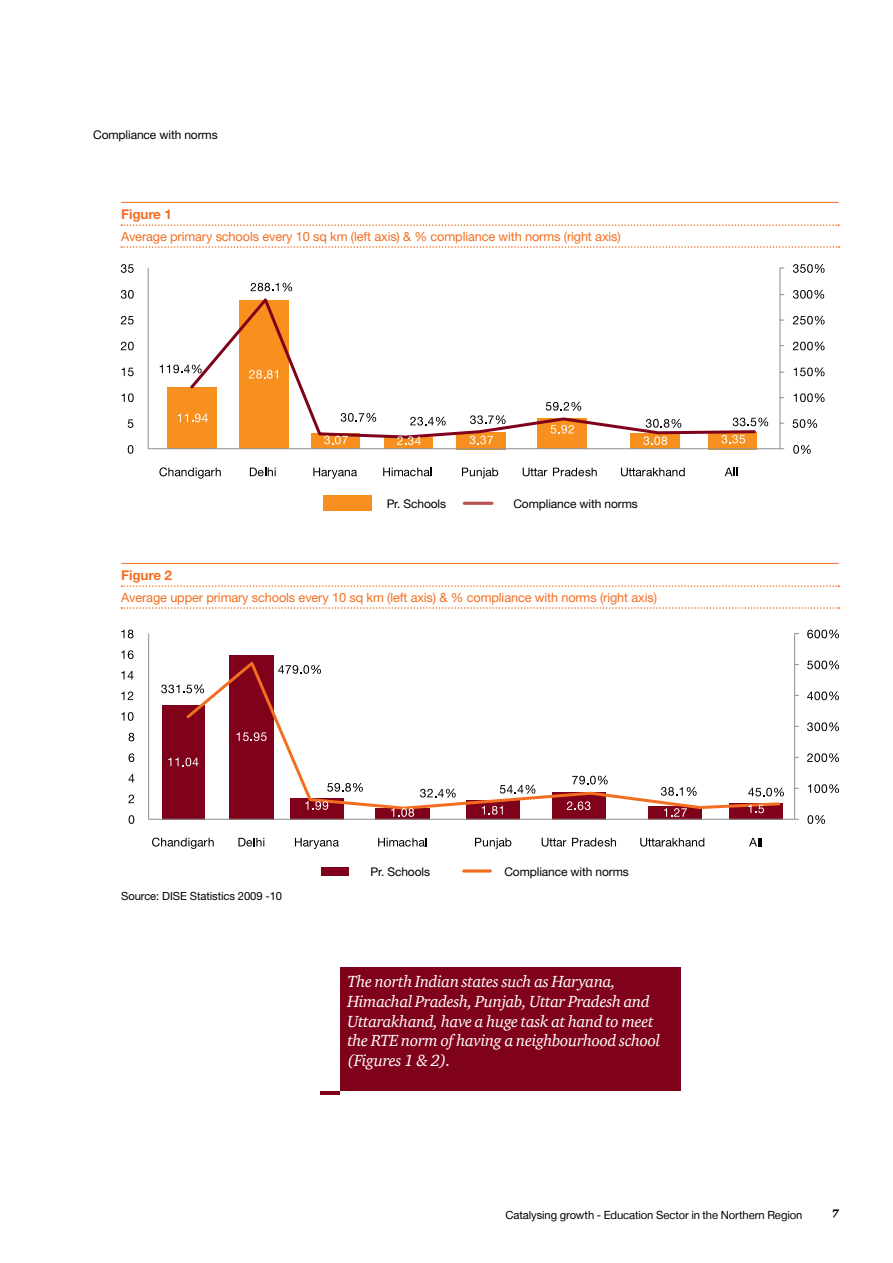
<style>
.page{position:relative;width:893px;height:1263px;background:#fff}
.page>*{position:absolute;margin:0;border:0;box-sizing:border-box;transform-origin:0 0}
.t1{font:italic 16.5px/19.8px "ITC Charter Com";letter-spacing:-.02em;color:#fff}
.t2{font:700 13.5px "Helvetica Neue";letter-spacing:-.01em;color:#f36e21}
.t3{font:12.75px "Helvetica Neue";letter-spacing:-.01em;color:#f36e21}
.t4{font:12px "Helvetica Neue";letter-spacing:-.01em;color:#000}
.t5{font:11.25px "Helvetica Neue LT";letter-spacing:-.005em;color:#000}
.t6{font:11.25px "Helvetica Neue";letter-spacing:-.01em;color:#000}
.t7{font:italic 900 11.25px "ITC Charter Com";color:#000}
.s1{font-family:"Helvetica Neue"}
</style>
<div class="page">
<hr style="left:121px;top:563px;width:718px;height:1px;background:#f36e21">
<svg style="left:121px;top:585px;width:716px;height:2px"></svg>
<svg style="left:121px;top:607px;width:716px;height:2px"></svg>
<div style="left:162px;top:705px;width:42px;height:115px;background:#80021a"></div>
<div style="left:229px;top:655px;width:45px;height:165px;background:#80021a"></div>
<div style="left:290px;top:798px;width:53px;height:22px;background:#80021a"></div>
<svg style="left:375px;top:811px;width:55px;height:8px"></svg>
<svg style="left:466px;top:811px;width:54px;height:8px"></svg>
<div style="left:552px;top:792px;width:53px;height:28px;background:#80021a"></div>
<svg style="left:648px;top:811px;width:53px;height:8px"></svg>
<div style="left:729px;top:804px;width:54px;height:16px;background:#80021a"></div>
<hr style="left:794px;top:633px;width:1px;height:186px;background:#939598">
<hr style="left:148px;top:633px;width:1px;height:186px;background:#939598">
<svg style="left:186px;top:662px;width:596px;height:149px"></svg>
<svg style="left:168px;top:758px;width:30px;height:8px"></svg>
<svg style="left:236px;top:732px;width:31px;height:9px"></svg>
<svg style="left:305px;top:801px;width:23px;height:9px"></svg>
<svg style="left:391px;top:808px;width:23px;height:9px"></svg>
<svg style="left:482px;top:806px;width:21px;height:8px"></svg>
<svg style="left:567px;top:801px;width:23px;height:9px"></svg>
<svg style="left:664px;top:808px;width:23px;height:9px"></svg>
<svg style="left:748px;top:804px;width:16px;height:9px"></svg>
<svg style="left:161px;top:684px;width:43px;height:9px"></svg>
<svg style="left:278px;top:665px;width:43px;height:9px"></svg>
<svg style="left:327px;top:783px;width:36px;height:9px"></svg>
<svg style="left:420px;top:789px;width:36px;height:9px"></svg>
<svg style="left:500px;top:785px;width:35px;height:9px"></svg>
<svg style="left:572px;top:776px;width:36px;height:8px"></svg>
<svg style="left:661px;top:787px;width:36px;height:9px"></svg>
<svg style="left:748px;top:788px;width:36px;height:8px"></svg>
<svg style="left:808px;top:815px;width:17px;height:9px"></svg>
<svg style="left:808px;top:784px;width:31px;height:9px"></svg>
<svg style="left:807px;top:753px;width:32px;height:9px"></svg>
<svg style="left:807px;top:722px;width:32px;height:9px"></svg>
<svg style="left:807px;top:691px;width:32px;height:9px"></svg>
<svg style="left:807px;top:660px;width:32px;height:9px"></svg>
<svg style="left:807px;top:629px;width:32px;height:9px"></svg>
<svg style="left:129px;top:815px;width:5px;height:9px"></svg>
<svg style="left:128px;top:794px;width:6px;height:9px"></svg>
<svg style="left:128px;top:774px;width:6px;height:8px"></svg>
<svg style="left:129px;top:753px;width:5px;height:9px"></svg>
<svg style="left:129px;top:733px;width:5px;height:8px"></svg>
<svg style="left:121px;top:712px;width:13px;height:9px"></svg>
<svg style="left:121px;top:691px;width:12px;height:9px"></svg>
<svg style="left:121px;top:671px;width:13px;height:8px"></svg>
<svg style="left:121px;top:650px;width:13px;height:9px"></svg>
<svg style="left:121px;top:630px;width:13px;height:8px"></svg>
<svg style="left:152px;top:838px;width:62px;height:11px"></svg>
<svg style="left:238px;top:838px;width:26px;height:8px"></svg>
<svg style="left:295px;top:838px;width:44px;height:11px"></svg>
<svg style="left:378px;top:838px;width:49px;height:8px"></svg>
<svg style="left:475px;top:838px;width:36px;height:11px"></svg>
<svg style="left:542px;top:838px;width:24px;height:9px"></svg>
<svg style="left:572px;top:838px;width:44px;height:8px"></svg>
<svg style="left:640px;top:838px;width:64px;height:9px"></svg>
<svg style="left:749px;top:838px;width:13px;height:8px"></svg>
<hr style="left:149px;top:819px;width:646px;height:1px;background:#939598">
<div style="left:321px;top:867px;width:28px;height:9px;background:#80021a"></div>
<hr style="left:464px;top:869px;width:26px;height:3px;background:#f36e21">
<div style="left:340px;top:967px;width:340px;height:124px;background:#80021a"></div>
<hr style="left:321px;top:1091px;width:19px;height:3px;background:#80021a">
<hr style="left:121px;top:202px;width:717px;height:1px;background:#f36e21">
<svg style="left:121px;top:224px;width:716px;height:2px"></svg>
<svg style="left:121px;top:246px;width:716px;height:2px"></svg>
<hr style="left:464px;top:502px;width:28px;height:3px;background:#bb5250">
<div style="left:323px;top:495px;width:49px;height:16px;background:#f7901e"></div>
<div style="left:167px;top:388px;width:50px;height:61px;background:#f7901e"></div>
<div style="left:239px;top:300px;width:50px;height:149px;background:#f7901e"></div>
<div style="left:311px;top:433px;width:49px;height:16px;background:#f7901e"></div>
<div style="left:384px;top:438px;width:49px;height:11px;background:#f7901e"></div>
<div style="left:456px;top:432px;width:50px;height:17px;background:#f7901e"></div>
<div style="left:537px;top:418px;width:50px;height:31px;background:#f7901e"></div>
<div style="left:630px;top:433px;width:50px;height:16px;background:#f7901e"></div>
<div style="left:708px;top:432px;width:49px;height:17px;background:#f7901e"></div>
<hr style="left:779px;top:268px;width:1px;height:181px;background:#939598">
<hr style="left:148px;top:268px;width:1px;height:181px;background:#939598">
<hr style="left:148px;top:448px;width:632px;height:1px;background:#939598">
<svg style="left:188px;top:298px;width:568px;height:141px"></svg>
<svg style="left:178px;top:414px;width:30px;height:8px"></svg>
<svg style="left:249px;top:370px;width:29px;height:9px"></svg>
<svg style="left:324px;top:436px;width:24px;height:8px"></svg>
<svg style="left:397px;top:436px;width:24px;height:9px"></svg>
<svg style="left:469px;top:436px;width:24px;height:8px"></svg>
<svg style="left:551px;top:425px;width:23px;height:9px"></svg>
<svg style="left:643px;top:436px;width:24px;height:9px"></svg>
<svg style="left:721px;top:435px;width:24px;height:8px"></svg>
<svg style="left:160px;top:364px;width:42px;height:9px"></svg>
<svg style="left:250px;top:283px;width:42px;height:8px"></svg>
<svg style="left:341px;top:413px;width:35px;height:9px"></svg>
<svg style="left:410px;top:417px;width:36px;height:9px"></svg>
<svg style="left:470px;top:415px;width:36px;height:9px"></svg>
<svg style="left:546px;top:402px;width:35px;height:9px"></svg>
<svg style="left:646px;top:419px;width:35px;height:9px"></svg>
<svg style="left:733px;top:417px;width:35px;height:9px"></svg>
<svg style="left:793px;top:445px;width:18px;height:9px"></svg>
<svg style="left:793px;top:419px;width:24px;height:9px"></svg>
<svg style="left:794px;top:393px;width:31px;height:9px"></svg>
<svg style="left:794px;top:367px;width:31px;height:9px"></svg>
<svg style="left:793px;top:342px;width:32px;height:8px"></svg>
<svg style="left:793px;top:316px;width:32px;height:9px"></svg>
<svg style="left:793px;top:264px;width:32px;height:9px"></svg>
<svg style="left:793px;top:290px;width:31px;height:9px"></svg>
<svg style="left:128px;top:445px;width:5px;height:9px"></svg>
<svg style="left:128px;top:419px;width:5px;height:9px"></svg>
<svg style="left:122px;top:393px;width:12px;height:9px"></svg>
<svg style="left:122px;top:368px;width:12px;height:8px"></svg>
<svg style="left:121px;top:342px;width:13px;height:8px"></svg>
<svg style="left:121px;top:316px;width:13px;height:8px"></svg>
<svg style="left:121px;top:290px;width:13px;height:9px"></svg>
<svg style="left:121px;top:264px;width:13px;height:9px"></svg>
<svg style="left:159px;top:467px;width:62px;height:12px"></svg>
<svg style="left:250px;top:468px;width:26px;height:8px"></svg>
<svg style="left:313px;top:468px;width:44px;height:11px"></svg>
<svg style="left:383px;top:468px;width:48px;height:8px"></svg>
<svg style="left:462px;top:468px;width:36px;height:10px"></svg>
<svg style="left:523px;top:468px;width:24px;height:8px"></svg>
<svg style="left:553px;top:468px;width:44px;height:8px"></svg>
<svg style="left:621px;top:468px;width:64px;height:8px"></svg>
<svg style="left:725px;top:468px;width:12px;height:8px"></svg>
<p class="t4" style="left:93px;top:128px;width:126px">Compliance with norms</p>
<p class="t2" style="left:121px;top:206px;width:52px">Figure 1</p>
<p class="t3" style="left:121px;top:229px;width:501px">Average primary schools every 10 sq km (left axis) &amp; % compliance with norms (right axis)</p>
<p class="t4" style="left:387px;top:497px;width:61px">Pr. Schools</p>
<p class="t4" style="left:513px;top:497px;width:126px">Compliance with norms</p>
<p class="t2" style="left:121px;top:567px;width:52px">Figure 2</p>
<p class="t3" style="left:121px;top:590px;width:537px">Average upper primary schools every 10 sq km (left axis) &amp; % compliance with norms (right axis)</p>
<p class="t6" style="left:121px;top:889px;width:162px">Source: DISE Statistics 2009 -10</p>
<p class="t4" style="left:371px;top:864px;width:61px">Pr. Schools</p>
<p class="t4" style="left:504px;top:864px;width:126px">Compliance with norms</p>
<p class="t1" style="left:347px;top:971px;width:314px">The north Indian states such as Haryana, Himachal Pradesh, Punjab, Uttar Pradesh and Uttarakhand, have a huge task at hand to meet the RTE norm of having a neighbourhood school (Figures 1 &amp; 2).</p>
<p class="t5" style="left:506px;top:1208px;width:298px"><span class="s1">Catalysing growth -</span> Education Sector in the Northern Region</p>
<p class="t7" style="left:832px;top:1206px;width:9px">7</p>
</div>
